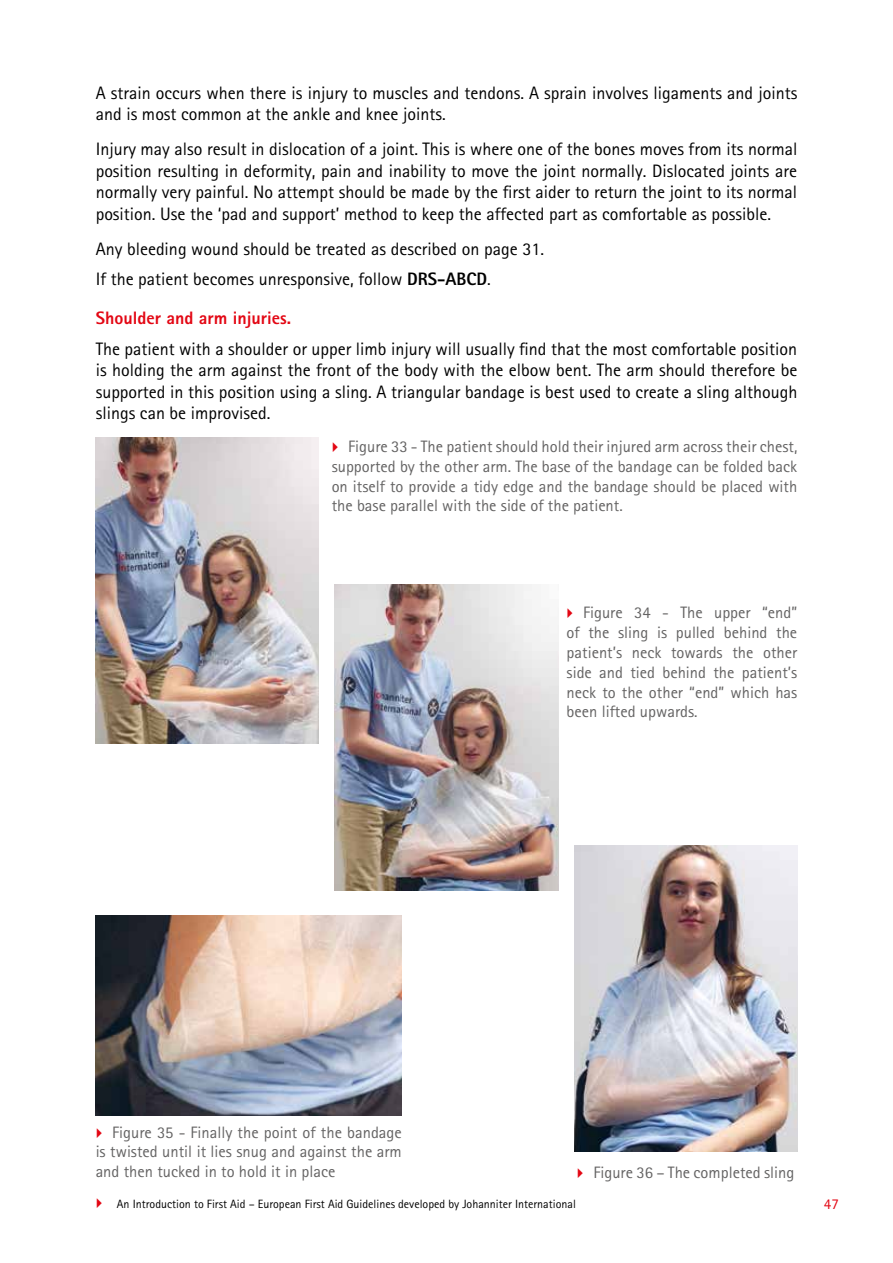
<style>
.page{position:relative;width:893px;height:1263px;background:#fff}
.page>*{position:absolute;margin:0;border:0;box-sizing:border-box;transform-origin:0 0}
.t1{font:18px/21.6px "Rotis Sans Serif";color:#000}
.t2{font:800 18px "Rotis Sans Serif";color:#e30613}
.t3{font:16.5px/19.8px "Rotis Sans Serif";color:#646363;text-align:justify}
.t4{font:15px "Rotis Sans Serif";color:#e30613}
.t5{font:12px "Rotis Sans Serif";color:#000}
.s1{font-weight:800}
</style>
<div class="page">
<img style="left:96px;top:437px;width:223px;height:306px">
<img style="left:335px;top:584px;width:223px;height:306px">
<img style="left:96px;top:916px;width:306px;height:199px">
<img style="left:574px;top:845px;width:223px;height:306px">
<p class="t1" style="left:96px;top:82px;width:703px">A strain occurs when there is injury to muscles and tendons. A sprain involves ligaments and joints and is most common at the ankle and knee joints.</p>
<p class="t1" style="left:96px;top:138px;width:703px;text-align:justify">Injury may also result in dislocation of a joint. This is where one of the bones moves from its normal position resulting in deformity, pain and inability to move the joint normally. Dislocated joints are normally very painful. No attempt should be made by the first aider to return the joint to its normal position. Use the ‘pad and support’ method to keep the affected part as comfortable as possible.</p>
<p class="t1" style="left:96px;top:233px;width:450px;line-height:30.6px">Any bleeding wound should be treated as described on page 31.<br>If the patient becomes unresponsive, follow <span class="s1">DRS-ABCD</span>.</p>
<p class="t2" style="left:96px;top:306px;width:197px">Shoulder and arm injuries.</p>
<p class="t1" style="left:96px;top:338px;width:703px;text-align:justify">The patient with a shoulder or upper limb injury will usually find that the most comfortable position is holding the arm against the front of the body with the elbow bent. The arm should therefore be supported in this position using a sling. A triangular bandage is best used to create a sling although slings can be improvised.</p>
<p class="t3" style="left:332px;top:436px;width:467px;text-indent:16px">Figure 33 - The patient should hold their injured arm across their chest, supported by the other arm. The base of the bandage can be folded back on itself to provide a tidy edge and the bandage should be placed with the base parallel with the side of the patient.</p>
<p class="t3" style="left:96px;top:1122px;width:308px;text-indent:16px">Figure 35 - Finally the point of the bandage is twisted until it lies snug and against the arm and then tucked in to hold it in place</p>
<p class="t3" style="left:567px;top:603px;width:232px;text-indent:16px">Figure 34 - The upper “end” of the sling is pulled behind the patient’s neck towards the other side and tied behind the patient’s neck to the other “end” which has been lifted upwards.</p>
<p class="t3" style="left:593px;top:1162px;width:202px">Figure 36 – The completed sling</p>
<p class="t5" style="left:117px;top:1197px;width:460px">An Introduction to First Aid – European First Aid Guidelines developed by Johanniter International</p>
<p class="t4" style="left:824px;top:1195px;width:16px">47</p>
</div>
